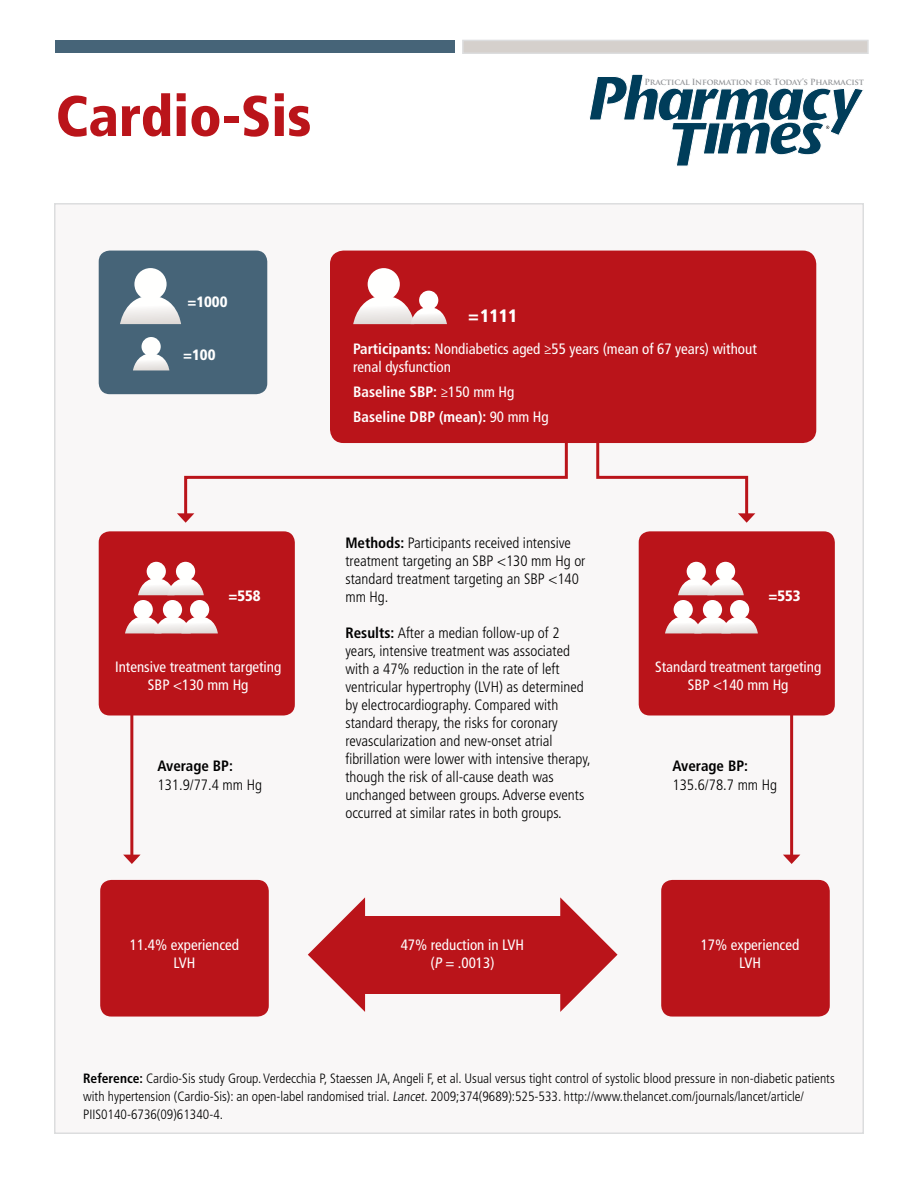
<style>
.page{position:relative;width:918px;height:1188px;background:#fff}
.page>*{position:absolute;margin:0;border:0;box-sizing:border-box;transform-origin:0 0}
.t1{font:900 condensed 57px "Frutiger LT Std";color:#ba141a}
.t2{font:900 condensed 18px "Frutiger LT Std";color:#fff}
.t3{font:300 condensed 15px/18px "Frutiger LT Std";color:#000}
.t4{font:condensed 15px/18px "Frutiger LT Std";color:#fff;text-align:center}
.t5{font:700 condensed 15px/24.8px "Frutiger LT Std";color:#fff}
.t6{font:700 condensed 15px "Frutiger LT Std";color:#000}
.t7{font:900 condensed 15px "Frutiger LT Std";color:#fff}
.t8{font:300 condensed 13.5px/18px "Frutiger LT Std";color:#000}
.t9{font:700 8.25px "Trajan Pro";letter-spacing:-.02em;color:#939598}
.s1{font-weight:700}
.s2{font-weight:400}
</style>
<div class="page">
<div style="left:54px;top:203px;width:810px;height:931px;background:#f9f7f7;border:2px solid #dcddde"></div>
<div style="left:462px;top:40px;width:407px;height:14px;background:#d5d0cc;border:2px solid #dcddde"></div>
<div style="left:56px;top:40px;width:399px;height:13px;background:#466478"></div>
<div style="left:99px;top:251px;width:168px;height:143px;background:#466478;border-radius:11px"></div>
<div style="left:99px;top:531px;width:196px;height:184px;background:#ba141a;border-radius:11px"></div>
<div style="left:639px;top:531px;width:196px;height:184px;background:#ba141a;border-radius:11px"></div>
<div style="left:100px;top:880px;width:169px;height:137px;background:#ba141a;border-radius:11px"></div>
<div style="left:661px;top:880px;width:169px;height:137px;background:#ba141a;border-radius:11px"></div>
<div style="left:330px;top:251px;width:486px;height:192px;background:#ba141a;border-radius:14px"></div>
<div style="left:134px;top:268px;width:33px;height:32px;background:#fffffe;border-radius:16px"></div>
<svg style="left:120px;top:296px;width:61px;height:28px"></svg>
<div style="left:368px;top:268px;width:32px;height:32px;background:#fffffe;border-radius:16px"></div>
<div style="left:142px;top:337px;width:19px;height:19px;background:#fffffe;border-radius:10px"></div>
<svg style="left:133px;top:354px;width:36px;height:16px"></svg>
<div style="left:687px;top:562px;width:19px;height:19px;background:#fffffe;border-radius:10px"></div>
<div style="left:716px;top:562px;width:19px;height:19px;background:#fffffe;border-radius:10px"></div>
<svg style="left:678px;top:578px;width:66px;height:17px"></svg>
<div style="left:147px;top:562px;width:19px;height:19px;background:#fffffe;border-radius:10px"></div>
<div style="left:176px;top:562px;width:19px;height:19px;background:#fffffe;border-radius:10px"></div>
<svg style="left:138px;top:578px;width:66px;height:17px"></svg>
<div style="left:134px;top:600px;width:19px;height:19px;background:#fffffe;border-radius:10px"></div>
<div style="left:163px;top:600px;width:19px;height:19px;background:#fffffe;border-radius:10px"></div>
<svg style="left:190px;top:600px;width:19px;height:19px"></svg>
<svg style="left:125px;top:617px;width:93px;height:16px"></svg>
<div style="left:674px;top:600px;width:19px;height:19px;background:#fffffe;border-radius:10px"></div>
<div style="left:703px;top:600px;width:19px;height:19px;background:#fffffe;border-radius:10px"></div>
<svg style="left:730px;top:600px;width:19px;height:19px"></svg>
<svg style="left:665px;top:617px;width:93px;height:16px"></svg>
<svg style="left:419px;top:291px;width:19px;height:19px"></svg>
<svg style="left:353px;top:296px;width:94px;height:28px"></svg>
<div style="left:357px;top:916px;width:209px;height:77px;background:#ba141a"></div>
<svg style="left:560px;top:897px;width:58px;height:115px"></svg>
<svg style="left:308px;top:897px;width:57px;height:115px"></svg>
<svg style="left:177px;top:430px;width:391px;height:93px"></svg>
<svg style="left:596px;top:443px;width:159px;height:80px"></svg>
<hr style="left:790px;top:672px;width:3px;height:185px;background:#ba141a">
<svg style="left:783px;top:855px;width:17px;height:9px"></svg>
<hr style="left:130px;top:686px;width:3px;height:171px;background:#ba141a">
<svg style="left:123px;top:855px;width:17px;height:9px"></svg>
<svg style="left:589px;top:74px;width:274px;height:92px"></svg>
<h1 class="t1" style="left:56px;top:82px;width:257px">Cardio-Sis</h1>
<p class="t9" style="left:645px;top:77px;width:221px">Practical Information for Today’s Pharmacist</p>
<p class="t7" style="left:187px;top:293px;width:42px">=1000</p>
<p class="t7" style="left:183px;top:345px;width:34px">=100</p>
<p class="t2" style="left:468px;top:305px;width:51px">=1111</p>
<p class="t4" style="left:353px;top:340px;width:405px;text-align:left"><span class="s1">Participants:</span> Nondiabetics aged ≥55 years (mean of 67 years) without renal dysfunction</p>
<p class="t5" style="left:353px;top:379px;width:197px">Baseline SBP: <span class="s2">≥150 mm Hg<br></span>Baseline DBP (mean): <span class="s2">90 mm Hg</span></p>
<p class="t3" style="left:345px;top:534px;width:242px"><span class="s1">Methods:</span> Participants received intensive treatment targeting an SBP &lt;130 mm Hg or standard treatment targeting an SBP &lt;140 mm Hg.</p>
<p class="t3" style="left:345px;top:624px;width:247px"><span class="s1">Results:</span> After a median follow-up of 2 years, intensive treatment was associated with a 47% reduction in the rate of left ventricular hypertrophy (LVH) as determined by electrocardiography. Compared with standard therapy, the risks for coronary revascularization and new-onset atrial fibrillation were lower with intensive therapy, though the risk of all-cause death was unchanged between groups. Adverse events occurred at similar rates in both groups.</p>
<p class="t7" style="left:228px;top:586px;width:34px">=558</p>
<p class="t7" style="left:768px;top:586px;width:34px">=553</p>
<p class="t4" style="left:115px;top:658px;width:168px">Intensive treatment targeting<br>SBP &lt;130 mm Hg</p>
<p class="t4" style="left:655px;top:658px;width:168px">Standard treatment targeting<br>SBP &lt;140 mm Hg</p>
<p class="t6" style="left:157px;top:757px;width:77px">Average BP:</p>
<p class="t3" style="left:157px;top:776px;width:106px">131.9/77.4 mm Hg</p>
<p class="t6" style="left:673px;top:757px;width:77px">Average BP:</p>
<p class="t3" style="left:673px;top:776px;width:106px">135.6/78.7 mm Hg</p>
<p class="t4" style="left:130px;top:936px;width:111px">11.4% experienced<br>LVH</p>
<p class="t4" style="left:701px;top:936px;width:100px">17% experienced<br>LVH</p>
<p class="t4" style="left:401px;top:936px;width:125px">47% reduction in LVH (P = .0013)</p>
<p class="t8" style="left:83px;top:1069px;width:753px"><span class="s1">Reference:</span> Cardio-Sis study Group. Verdecchia P, Staessen JA, Angeli F, et al. Usual versus tight control of systolic blood pressure in non-diabetic patients with hypertension (Cardio-Sis): an open-label randomised trial. Lancet. 2009;374(9689):525-533. http://www.thelancet.com/journals/lancet/article/<br>PIIS0140-6736(09)61340-4.</p>
</div>
